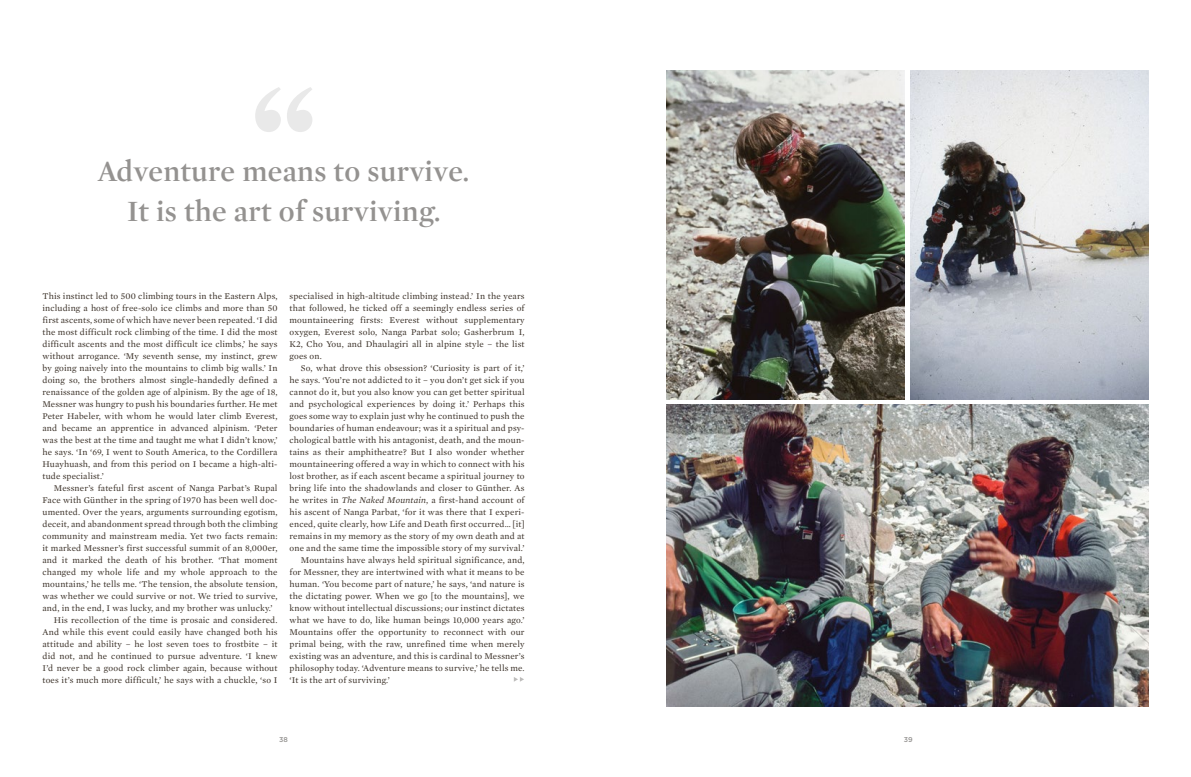
<style>
.page{position:relative;width:1191px;height:777px;background:#fff}
.page>*{position:absolute;margin:0;border:0;box-sizing:border-box;transform-origin:0 0}
.t1{font:600 190px "Mercury Display";color:#e9e9e9}
.t2{font:600 30px/40px "Mercury Display";letter-spacing:.01em;color:#949290;text-align:center}
.t3{font:9px/12px "Mercury Text G1";letter-spacing:.02em;color:#382e25;text-align:justify}
.t4{font:500 7px "Gotham";color:#949290}
.s1{font-style:italic}
</style>
<div class="page">
<img style="left:666px;top:71px;width:238px;height:328px">
<img style="left:666px;top:405px;width:482px;height:301px">
<img style="left:910px;top:71px;width:238px;height:328px">
<svg style="left:514px;top:677px;width:10px;height:4px"></svg>
<h1 class="t1" style="left:248px;top:40px;width:73px">“</h1>
<h2 class="t2" style="left:98px;top:152px;width:372px">Adventure means to survive.<br>It is the art of surviving.</h2>
<p class="t3" style="left:43px;top:290px;width:236px">This instinct led to 500 climbing tours in the Eastern Alps, including a host of free-solo ice climbs and more than 50 first ascents, some of which have never been repeated. ‘I did the most difficult rock climbing of the time. I did the most difficult ascents and the most difficult ice climbs,’ he says without arrogance. ‘My seventh sense, my instinct, grew by going naively into the mountains to climb big walls.’ In doing so, the brothers almost single-handedly defined a renaissance of the golden age of alpinism. By the age of 18, Messner was hungry to push his boundaries further. He met Peter Habeler, with whom he would later climb Everest, and became an apprentice in advanced alpinism. ‘Peter was the best at the time and taught me what I didn’t know,’ he says. ‘In ‘69, I went to South America, to the Cordillera Huayhuash, and from this period on I became a high-alti&shy;tude specialist.’</p>
<p class="t3" style="left:54px;top:482px;width:225px">Messner’s fateful first ascent of Nanga Parbat’s Rupal</p>
<p class="t3" style="left:43px;top:494px;width:236px">Face with Günther in the spring of 1970 has been well doc-</p>
<p class="t3" style="left:43px;top:506px;width:236px">umented. Over the years, arguments surrounding egotism,</p>
<p class="t3" style="left:43px;top:518px;width:236px">deceit, and abandonment spread through both the climbing</p>
<p class="t3" style="left:43px;top:530px;width:236px">community and mainstream media. Yet two facts remain:</p>
<p class="t3" style="left:43px;top:542px;width:236px">it marked Messner’s first successful summit of an 8,000er,</p>
<p class="t3" style="left:43px;top:554px;width:236px">and it marked the death of his brother. ‘That moment</p>
<p class="t3" style="left:43px;top:566px;width:236px">changed my whole life and my whole approach to the</p>
<p class="t3" style="left:43px;top:578px;width:236px">mountains,’ he tells me. ‘The tension, the absolute tension,</p>
<p class="t3" style="left:43px;top:590px;width:236px">was whether we could survive or not. We tried to survive,</p>
<p class="t3" style="left:43px;top:602px;width:231px">and, in the end, I was lucky, and my brother was unlucky.’</p>
<p class="t3" style="left:54px;top:614px;width:225px">His recollection of the time is prosaic and considered.</p>
<p class="t3" style="left:43px;top:626px;width:236px">And while this event could easily have changed both his</p>
<p class="t3" style="left:43px;top:638px;width:236px">attitude and ability – he lost seven toes to frostbite – it</p>
<p class="t3" style="left:43px;top:650px;width:236px">did not, and he continued to pursue adventure. ‘I knew</p>
<p class="t3" style="left:43px;top:662px;width:236px">I’d never be a good rock climber again, because without</p>
<p class="t3" style="left:43px;top:674px;width:236px">toes it’s much more difficult,’ he says with a chuckle, ‘so I</p>
<p class="t3" style="left:289px;top:290px;width:236px">specialised in high-altitude climbing instead.’ In the years that followed, he ticked off a seemingly endless series of mountaineering firsts: Everest without supplementary oxygen, Everest solo, Nanga Parbat solo; Gasherbrum I, K2, Cho You, and Dhaulagiri all in alpine style – the list goes on.</p>
<p class="t3" style="left:301px;top:362px;width:225px">So, what drove this obsession? ‘Curiosity is part of it,’</p>
<p class="t3" style="left:289px;top:374px;width:236px">he says. ‘You’re not addicted to it – you don’t get sick if you</p>
<p class="t3" style="left:289px;top:386px;width:236px">cannot do it, but you also know you can get better spiritual</p>
<p class="t3" style="left:289px;top:398px;width:236px">and psychological experiences by doing it.’ Perhaps this</p>
<p class="t3" style="left:289px;top:410px;width:236px">goes some way to explain just why he continued to push the</p>
<p class="t3" style="left:289px;top:422px;width:236px">boundaries of human endeavour; was it a spiritual and psy-</p>
<p class="t3" style="left:289px;top:434px;width:236px">chological battle with his antagonist, death, and the moun-</p>
<p class="t3" style="left:289px;top:446px;width:236px">tains as their amphitheatre? But I also wonder whether</p>
<p class="t3" style="left:289px;top:458px;width:236px">mountaineering offered a way in which to connect with his</p>
<p class="t3" style="left:289px;top:470px;width:236px">lost brother, as if each ascent became a spiritual journey to</p>
<p class="t3" style="left:289px;top:482px;width:236px">bring life into the shadowlands and closer to Günther. As</p>
<p class="t3" style="left:289px;top:494px;width:236px">he writes in <span class="s1">The Naked Mountain</span>, a first-hand account of</p>
<p class="t3" style="left:289px;top:506px;width:236px">his ascent of Nanga Parbat, ‘for it was there that I experi-</p>
<p class="t3" style="left:289px;top:518px;width:236px">enced, quite clearly, how Life and Death first occurred… [it]</p>
<p class="t3" style="left:289px;top:530px;width:236px">remains in my memory as the story of my own death and at</p>
<p class="t3" style="left:289px;top:542px;width:236px">one and the same time the impossible story of my survival.’</p>
<p class="t3" style="left:301px;top:554px;width:225px">Mountains have always held spiritual significance, and,</p>
<p class="t3" style="left:289px;top:566px;width:236px">for Messner, they are intertwined with what it means to be</p>
<p class="t3" style="left:289px;top:578px;width:236px">human. ‘You become part of nature,’ he says, ‘and nature is</p>
<p class="t3" style="left:289px;top:590px;width:236px">the dictating power. When we go [to the mountains], we</p>
<p class="t3" style="left:289px;top:602px;width:236px">know without intellectual discussions; our instinct dictates</p>
<p class="t3" style="left:289px;top:614px;width:236px">what we have to do, like human beings 10,000 years ago.’</p>
<p class="t3" style="left:289px;top:626px;width:236px">Mountains offer the opportunity to reconnect with our</p>
<p class="t3" style="left:289px;top:638px;width:236px">primal being, with the raw, unrefined time when merely</p>
<p class="t3" style="left:289px;top:650px;width:236px">existing was an adventure, and this is cardinal to Messner’s</p>
<p class="t3" style="left:289px;top:662px;width:236px">philosophy today. ‘Adventure means to survive,’ he tells me.</p>
<p class="t3" style="left:289px;top:674px;width:102px">‘It is the art of surviving.’</p>
<p class="t4" style="left:279px;top:736px;width:10px">38</p>
<p class="t4" style="left:904px;top:736px;width:10px">39</p>
</div>
